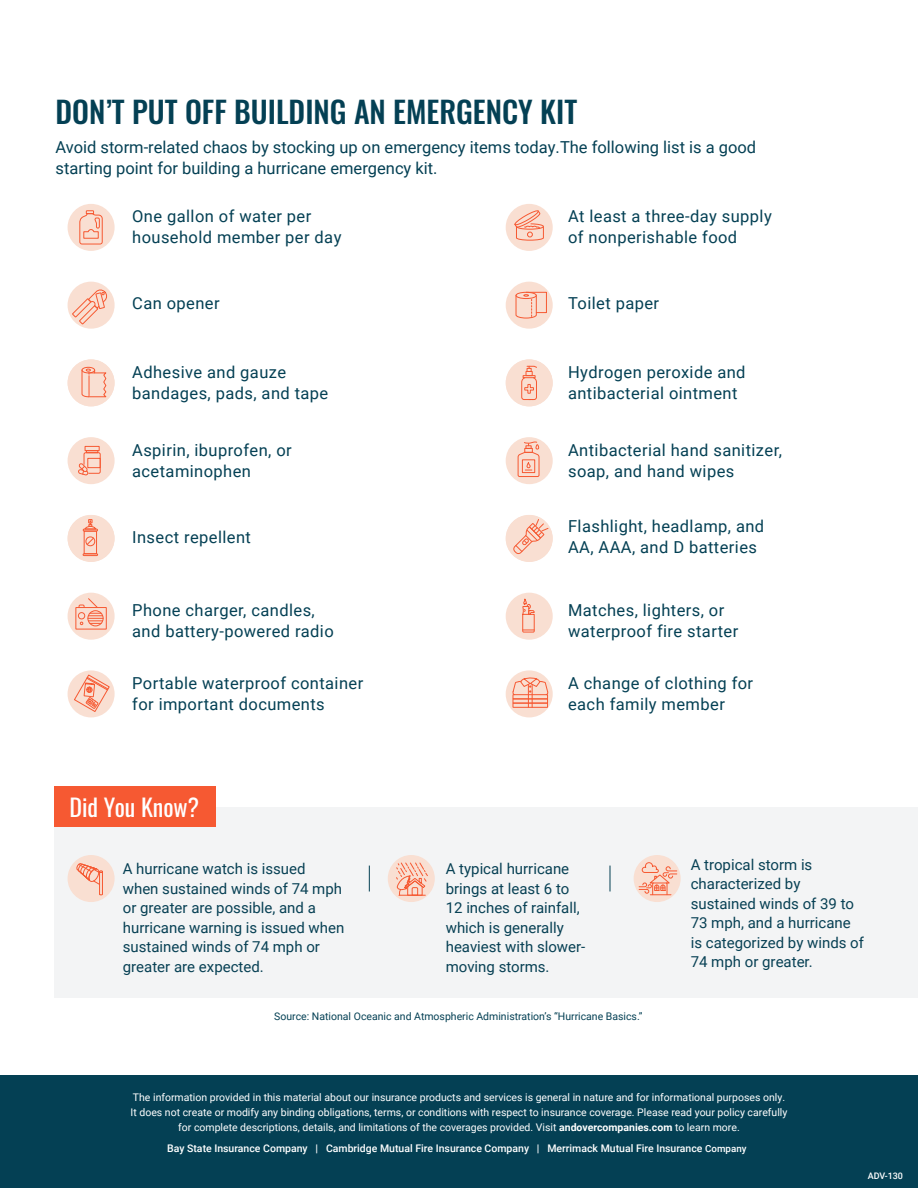
<style>
.page{position:relative;width:918px;height:1188px;background:#fff}
.page>*{position:absolute;margin:0;border:0;box-sizing:border-box;transform-origin:0 0}
.t1{font:500 30px "Oswald";color:#044054}
.t2{font:24px "Oswald";color:#fff}
.t3{font:16.5px/21px "Roboto";letter-spacing:.025em;color:#044054}
.t4{font:16.5px/21px "Roboto";color:#044054}
.t5{font:15px/19.5px "Roboto";color:#074054}
.t6{font:10.5px/15px "Roboto";color:#fff;text-align:center}
.t7{font:500 10.5px "Roboto";color:#fff}
.t8{font:10.5px "Roboto";color:#044054}
.t9{font:500 9px "Roboto";color:#fff}
.s1{font-weight:700}
.s2{font-size:9.75px}
</style>
<div class="page">
<div style="left:54px;top:807px;width:864px;height:190px;background:#f3f4f5"></div>
<div style="left:68px;top:855px;width:46px;height:47px;background:#f9dfd2;border-radius:50%"></div>
<svg style="left:76px;top:863px;width:27px;height:33px"></svg>
<div style="left:388px;top:855px;width:47px;height:47px;background:#f9dfd2;border-radius:50%"></div>
<svg style="left:396px;top:862px;width:33px;height:34px"></svg>
<div style="left:634px;top:855px;width:47px;height:47px;background:#f9dfd2;border-radius:50%"></div>
<svg style="left:638px;top:862px;width:39px;height:33px"></svg>
<svg style="left:369px;top:866px;width:1px;height:25px"></svg>
<svg style="left:610px;top:866px;width:1px;height:25px"></svg>
<div style="left:54px;top:786px;width:162px;height:41px;background:#f65932"></div>
<div style="left:68px;top:204px;width:46px;height:47px;background:#f9dfd2;border-radius:50%"></div>
<svg style="left:79px;top:210px;width:24px;height:35px"></svg>
<div style="left:68px;top:282px;width:46px;height:47px;background:#f9dfd2;border-radius:50%"></div>
<svg style="left:72px;top:289px;width:35px;height:36px"></svg>
<div style="left:68px;top:437px;width:46px;height:47px;background:#f9dfd2;border-radius:50%"></div>
<div style="left:85px;top:446px;width:14px;height:5px;border:1px solid #f65932"></div>
<svg style="left:78px;top:450px;width:23px;height:25px"></svg>
<div style="left:68px;top:359px;width:46px;height:47px;background:#f9dfd2;border-radius:50%"></div>
<div style="left:82px;top:367px;width:13px;height:6px;border:1px solid #f65932;border-radius:50%"></div>
<svg style="left:81px;top:369px;width:26px;height:28px"></svg>
<div style="left:506px;top:204px;width:47px;height:47px;background:#f9dfd2;border-radius:50%"></div>
<svg style="left:514px;top:210px;width:30px;height:31px"></svg>
<div style="left:506px;top:282px;width:47px;height:47px;background:#f9dfd2;border-radius:50%"></div>
<svg style="left:516px;top:292px;width:31px;height:27px"></svg>
<div style="left:506px;top:437px;width:47px;height:47px;background:#f9dfd2;border-radius:50%"></div>
<svg style="left:518px;top:441px;width:22px;height:36px"></svg>
<div style="left:506px;top:359px;width:47px;height:47px;background:#f9dfd2;border-radius:50%"></div>
<svg style="left:521px;top:366px;width:16px;height:34px"></svg>
<div style="left:0;top:1076px;width:918px;height:112px;background:#044054"></div>
<div style="left:68px;top:515px;width:46px;height:47px;background:#f9dfd2;border-radius:50%"></div>
<svg style="left:82px;top:519px;width:17px;height:37px"></svg>
<div style="left:68px;top:593px;width:46px;height:47px;background:#f9dfd2;border-radius:50%"></div>
<div style="left:76px;top:607px;width:31px;height:22px;border:1px solid #f65932"></div>
<div style="left:78px;top:612px;width:7px;height:7px;border:1px solid #f65932;border-radius:50%"></div>
<div style="left:88px;top:610px;width:15px;height:16px;border:1px solid #f65932;border-radius:50%"></div>
<svg style="left:79px;top:598px;width:24px;height:27px"></svg>
<div style="left:68px;top:670px;width:46px;height:47px;background:#f9dfd2;border-radius:50%"></div>
<svg style="left:74px;top:674px;width:36px;height:38px"></svg>
<div style="left:506px;top:515px;width:47px;height:47px;background:#f9dfd2;border-radius:50%"></div>
<svg style="left:513px;top:519px;width:36px;height:35px"></svg>
<div style="left:506px;top:593px;width:47px;height:47px;background:#f9dfd2;border-radius:50%"></div>
<svg style="left:522px;top:599px;width:13px;height:34px"></svg>
<div style="left:506px;top:670px;width:47px;height:47px;background:#f9dfd2;border-radius:50%"></div>
<div style="left:513px;top:703px;width:35px;height:5px;border:1px solid #f65932"></div>
<svg style="left:513px;top:677px;width:35px;height:30px"></svg>
<h1 class="t1" style="left:56px;top:96px;width:523px">DON’T PUT OFF BUILDING AN EMERGENCY KIT</h1>
<p class="t4" style="left:56px;top:136px;width:702px">Avoid storm-related chaos by stocking up on emergency items today.The following list is a good starting point for building a hurricane emergency kit.</p>
<p class="t3" style="left:132px;top:205px;width:211px">One gallon of water per household member per day</p>
<p class="t3" style="left:568px;top:205px;width:205px">At least a three-day supply of nonperishable food</p>
<p class="t3" style="left:132px;top:292px;width:89px">Can opener</p>
<p class="t3" style="left:568px;top:292px;width:93px">Toilet paper</p>
<p class="t3" style="left:132px;top:361px;width:198px">Adhesive and gauze bandages, pads, and tape</p>
<p class="t3" style="left:568px;top:361px;width:179px">Hydrogen peroxide and antibacterial ointment</p>
<p class="t3" style="left:132px;top:439px;width:161px">Aspirin, ibuprofen, or acetaminophen</p>
<p class="t3" style="left:568px;top:439px;width:215px">Antibacterial hand sanitizer, soap, and hand wipes</p>
<p class="t3" style="left:132px;top:526px;width:120px">Insect repellent</p>
<p class="t3" style="left:568px;top:515px;width:198px">Flashlight, headlamp, and<br>AA, AAA, and D batteries</p>
<p class="t3" style="left:132px;top:599px;width:203px">Phone charger, candles, and battery-powered radio</p>
<p class="t3" style="left:132px;top:672px;width:233px">Portable waterproof container for important documents</p>
<p class="t3" style="left:568px;top:599px;width:172px">Matches, lighters, or waterproof fire starter</p>
<p class="t3" style="left:568px;top:672px;width:187px">A change of clothing for each family member</p>
<h2 class="t2" style="left:69px;top:786px;width:131px">Did You Know?</h2>
<p class="t5" style="left:123px;top:858px;width:223px">A hurricane watch is issued when sustained winds of 74 mph or greater are possible, and a hurricane warning is issued when sustained winds of 74 mph or greater are expected.</p>
<p class="t5" style="left:446px;top:858px;width:141px">A typical hurricane brings at least 6 to<br>12 inches of rainfall, which is generally heaviest with slower&shy;moving storms.</p>
<p class="t5" style="left:691px;top:854px;width:175px">A tropical storm is characterized by sustained winds of 39 to<br>73 mph, and a hurricane is categorized by winds of<br>74 mph or greater.</p>
<p class="t8" style="left:274px;top:1009px;width:370px">Source: National Oceanic and Atmospheric Administration’s “Hurricane Basics.”</p>
<p class="t6" style="left:131px;top:1090px;width:658px">The information provided in this material about our insurance products and services is general in nature and for informational purposes only.<br>It does not create or modify any binding obligations, terms, or conditions with respect to insurance coverage. Please read your policy carefully for complete descriptions, details, and limitations of the coverages provided. Visit <span class="s1">andovercompanies.com</span> to learn more.</p>
<p class="t7" style="left:167px;top:1141px;width:581px">Bay State Insurance Company | Cambridge Mutual Fire Insurance Company | Merrimack Mutual Fire Insurance <span class="s2">Company</span></p>
<p class="t9" style="left:868px;top:1170px;width:37px">ADV-130</p>
</div>
